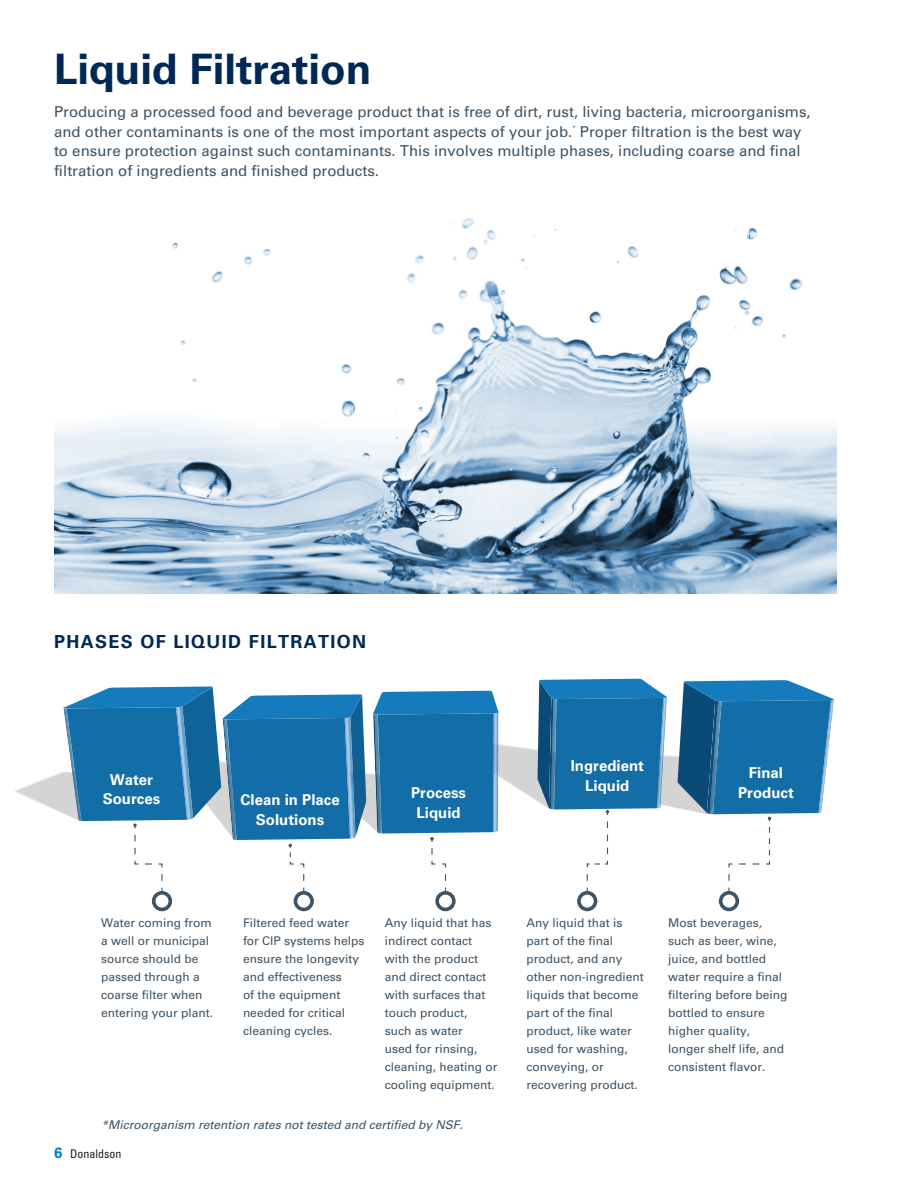
<style>
.page{position:relative;width:918px;height:1188px;background:#fff}
.page>*{position:absolute;margin:0;border:0;box-sizing:border-box;transform-origin:0 0}
._1_new_design_header_295{font:700 42px "Univers LT Std";color:#002855}
._1_new_design_subhead_295{font:700 18px "Univers LT Std";letter-spacing:.075em;color:#002855}
._1_new_design_small_text_7545{font:15px/19.5px "Univers LT Std";color:#3e5364}
._1_new_design_small_text_7545-2{font:700 15px/19.5px "Univers LT Std";color:#fff;text-align:center}
._1_new_design_small_text_7545-3{font:12px/18px "Univers LT Std";color:#3e5364}
._1_new_design_small_text_7545-4{font:italic 12px "Univers LT Std";color:#3e5364}
.t1{font:condensed 12px "Univers LT Std";color:#231f20}
._1_new_design_small_text_7545-5{font:6px "Univers LT Std";color:#3e5364}
.s1{font-weight:700;font-stretch:normal;font-size:15px;color:#0082c8}
</style>
<div class="page">
<img style="left:54px;top:218px;width:783px;height:376px">
<div style="left:152px;top:891px;width:20px;height:20px;border:4px solid #3e5364;border-radius:50%"></div>
<div style="left:294px;top:891px;width:20px;height:20px;border:4px solid #3e5364;border-radius:50%"></div>
<div style="left:435px;top:891px;width:21px;height:20px;border:4px solid #3e5364;border-radius:50%"></div>
<div style="left:577px;top:891px;width:20px;height:20px;border:4px solid #3e5364;border-radius:50%"></div>
<div style="left:719px;top:891px;width:20px;height:20px;border:4px solid #3e5364;border-radius:50%"></div>
<img style="left:15px;top:744px;width:662px;height:84px">
<svg style="left:63px;top:686px;width:303px;height:206px"></svg>
<svg style="left:373px;top:691px;width:126px;height:201px"></svg>
<svg style="left:538px;top:679px;width:129px;height:213px"></svg>
<svg style="left:677px;top:680px;width:157px;height:212px"></svg>
<p class="_1_new_design_header_295" style="left:54px;top:45px;width:319px">Liquid Filtration</p>
<p class="_1_new_design_small_text_7545" style="left:54px;top:102px;width:758px">Producing a processed food and beverage product that is free of dirt, rust, living bacteria, microorganisms, and other contaminants is one of the most important aspects of your job.</p>
<p class="_1_new_design_small_text_7545" style="left:54px;top:122px;width:749px;text-align:justify;text-indent:526px">Proper filtration is the best way to ensure protection against such contaminants. This involves multiple phases, including coarse and final filtration of ingredients and finished products.</p>
<p class="_1_new_design_small_text_7545-5" style="left:572px;top:125px;width:5px">*</p>
<p class="_1_new_design_subhead_295" style="left:54px;top:631px;width:314px">PHASES OF LIQUID FILTRATION</p>
<p class="_1_new_design_small_text_7545-2" style="left:103px;top:770px;width:59px">Water<br>Sources</p>
<p class="_1_new_design_small_text_7545-2" style="left:241px;top:790px;width:101px">Clean in Place<br>Solutions</p>
<p class="_1_new_design_small_text_7545-2" style="left:411px;top:784px;width:57px">Process<br>Liquid</p>
<p class="_1_new_design_small_text_7545-2" style="left:571px;top:757px;width:75px">Ingredient<br>Liquid</p>
<p class="_1_new_design_small_text_7545-2" style="left:738px;top:763px;width:57px">Final<br>Product</p>
<p class="_1_new_design_small_text_7545-3" style="left:101px;top:914px;width:114px">Water coming from a well or municipal source should be passed through a coarse filter when entering your plant.</p>
<p class="_1_new_design_small_text_7545-3" style="left:243px;top:914px;width:123px">Filtered feed water for CIP systems helps ensure the longevity and effectiveness<br>of the equipment needed for critical cleaning cycles.</p>
<p class="_1_new_design_small_text_7545-3" style="left:385px;top:914px;width:114px">Any liquid that has indirect contact with the product and direct contact with surfaces that touch product,<br>such as water<br>used for rinsing, cleaning, heating or cooling equipment.</p>
<p class="_1_new_design_small_text_7545-3" style="left:526px;top:914px;width:119px">Any liquid that is part of the final product, and any other non-ingredient liquids that become part of the final product, like water used for washing, conveying, or recovering product.</p>
<p class="_1_new_design_small_text_7545-3" style="left:668px;top:914px;width:121px">Most beverages, such as beer, wine, juice, and bottled water require a final filtering before being bottled to ensure higher quality, longer shelf life, and consistent flavor.</p>
<p class="_1_new_design_small_text_7545-4" style="left:102px;top:1118px;width:363px">*Microorganism retention rates not tested and certified by NSF.</p>
<p class="t1" style="left:54px;top:1146px;width:69px"><span class="s1">6</span> Donaldson</p>
</div>
